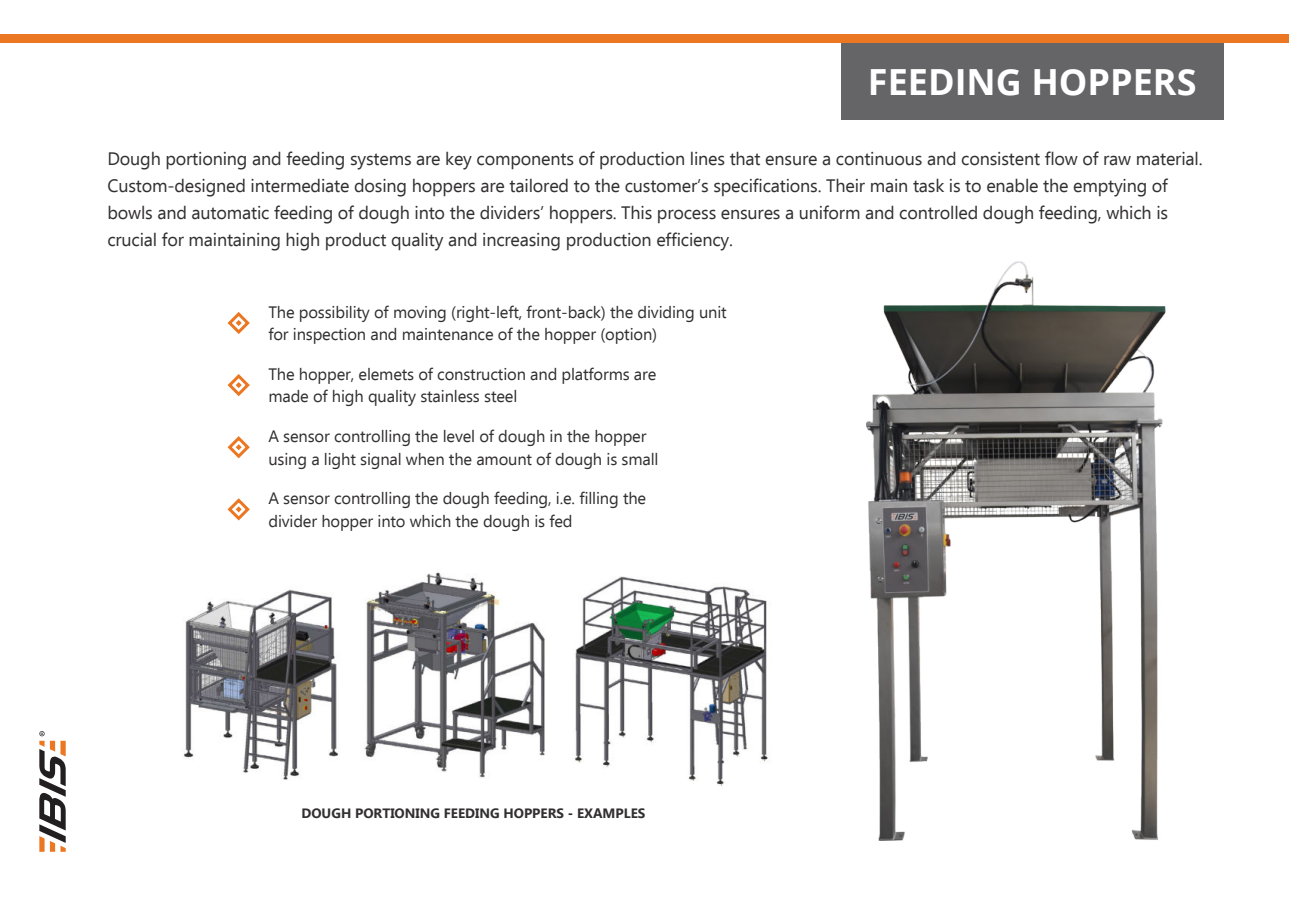
<style>
.page{position:relative;width:1289px;height:919px;background:#fff}
.page>*{position:absolute;margin:0;border:0;box-sizing:border-box;transform-origin:0 0}
.t1{font:700 36px "Open Sans";color:#fff}
.t2{font:18px/27px "Ebrima";letter-spacing:-.01em;color:#312f30}
.t3{font:16.5px/22.5px "Ebrima";letter-spacing:-.01em;color:#312f30}
.t4{font:700 13.5px "Ebrima";color:#312f30}
</style>
<div class="page">
<div style="left:0;top:34px;width:1288px;height:9px;background:#ec7723"></div>
<svg style="left:39px;top:731px;width:27px;height:120px"></svg>
<div style="left:841px;top:43px;width:382px;height:77px;background:#656568"></div>
<img style="left:183px;top:589px;width:156px;height:191px">
<img style="left:364px;top:572px;width:181px;height:206px">
<img style="left:575px;top:576px;width:193px;height:210px">
<svg style="left:227px;top:498px;width:23px;height:23px"></svg>
<svg style="left:227px;top:436px;width:23px;height:23px"></svg>
<svg style="left:227px;top:312px;width:23px;height:22px"></svg>
<svg style="left:227px;top:374px;width:23px;height:23px"></svg>
<img style="left:866px;top:261px;width:300px;height:580px">
<h1 class="t1" style="left:867px;top:69px;width:330px">FEEDING HOPPERS</h1>
<p class="t2" style="left:107px;top:145px;width:1096px">Dough portioning and feeding systems are key components of production lines that ensure a continuous and consistent flow of raw material.<br>Custom-designed intermediate dosing hoppers are tailored to the customer’s specifications. Their main task is to enable the emptying of bowls and automatic feeding of dough into the dividers’ hoppers. This process ensures a uniform and controlled dough feeding, which is crucial for maintaining high product quality and increasing production efficiency.</p>
<p class="t3" style="left:268px;top:300px;width:460px">The possibility of moving (right-left, front-back) the dividing unit for inspection and maintenance of the hopper (option)</p>
<p class="t3" style="left:268px;top:362px;width:389px">The hopper, elemets of construction and platforms are made of high quality stainless steel</p>
<p class="t3" style="left:268px;top:424px;width:391px">A sensor controlling the level of dough in the hopper using a light signal when the amount of dough is small</p>
<p class="t3" style="left:268px;top:486px;width:379px">A sensor controlling the dough feeding, i.e. filling the divider hopper into which the dough is fed</p>
<p class="t4" style="left:301px;top:807px;width:345px">DOUGH PORTIONING FEEDING HOPPERS - EXAMPLES</p>
</div>
